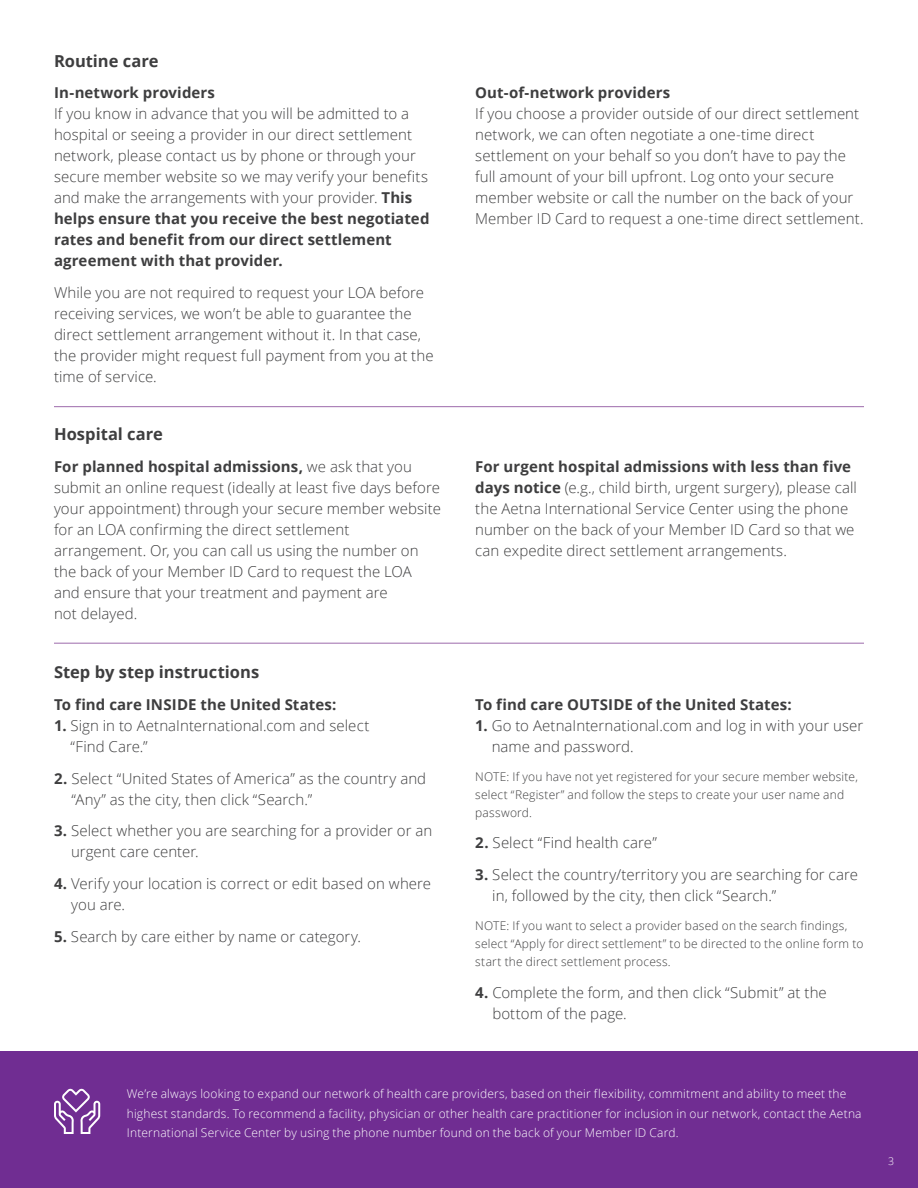
<style>
.page{position:relative;width:918px;height:1188px;background:#fff}
.page>*{position:absolute;margin:0;border:0;box-sizing:border-box;transform-origin:0 0}
.t1{font:700 16.5px "Open Sans";color:#3e3e3f}
.t2{font:300 15px/21px "Open Sans";letter-spacing:.005em;color:#3e3e3f}
.t3{font:700 15px "Open Sans";letter-spacing:.005em;color:#3e3e3f}
.t4{font:300 12px/19.5px "Open Sans";letter-spacing:.015em;color:#fff}
.t5{font:300 12px/18px "Open Sans";letter-spacing:.015em;color:#3e3e3f}
.t6{font:300 10.5px "Open Sans";color:#fff}
.s1{font-weight:700}
</style>
<div class="page">
<div style="left:0;top:1051px;width:918px;height:137px;background:#702d92"></div>
<hr style="left:54px;top:406px;width:810px;height:1px;background:#a87bb5">
<hr style="left:54px;top:643px;width:810px;height:1px;background:#a87bb5">
<svg style="left:54px;top:1089px;width:46px;height:45px"></svg>
<h3 class="t1" style="left:54px;top:49px;width:106px">Routine care</h3>
<p class="t3" style="left:54px;top:82px;width:163px">In-network providers</p>
<p class="t2" style="left:54px;top:103px;width:377px">If you know in advance that you will be admitted to a hospital or seeing a provider in our direct settlement network, please contact us by phone or through your secure member website so we may verify your benefits and make the arrangements with your provider. <span class="s1">This helps ensure that you receive the best negotiated rates and benefit from our direct settlement agreement with that provider.</span></p>
<p class="t2" style="left:54px;top:282px;width:381px">While you are not required to request your LOA before receiving services, we won’t be able to guarantee the direct settlement arrangement without it. In that case, the provider might request full payment from you at the time of service.</p>
<p class="t3" style="left:475px;top:82px;width:197px">Out-of-network providers</p>
<p class="t2" style="left:475px;top:103px;width:390px">If you choose a provider outside of our direct settlement network, we can often negotiate a one-time direct settlement on your behalf so you don’t have to pay the full amount of your bill upfront. Log onto your secure member website or call the number on the back of your Member ID Card to request a one-time direct settlement.</p>
<h3 class="t1" style="left:54px;top:423px;width:111px">Hospital care</h3>
<p class="t2" style="left:54px;top:456px;width:388px"><span class="s1">For planned hospital admissions,</span> we ask that you submit an online request (ideally at least five days before your appointment) through your secure member website for an LOA confirming the direct settlement arrangement. Or, you can call us using the number on the back of your Member ID Card to request the LOA and ensure that your treatment and payment are<br>not delayed.</p>
<p class="t2" style="left:475px;top:456px;width:383px"><span class="s1">For urgent hospital admissions with less than five days notice</span> (e.g., child birth, urgent surgery), please call the Aetna International Service Center using the phone number on the back of your Member ID Card so that we can expedite direct settlement arrangements.</p>
<h3 class="t1" style="left:54px;top:660px;width:207px">Step by step instructions</h3>
<p class="t3" style="left:54px;top:694px;width:284px">To find care INSIDE the United States:</p>
<p class="t2" style="left:71px;top:714px;width:300px;text-indent:-17px"><span class="s1">1.</span> Sign in to AetnaInternational.com and select “Find Care.”</p>
<p class="t2" style="left:71px;top:767px;width:356px;text-indent:-17px"><span class="s1">2.</span> Select “United States of America” as the country and “Any” as the city, then click “Search.”</p>
<p class="t2" style="left:71px;top:820px;width:363px;text-indent:-17px"><span class="s1">3.</span> Select whether you are searching for a provider or an urgent care center.</p>
<p class="t2" style="left:71px;top:873px;width:362px;text-indent:-17px"><span class="s1">4.</span> Verify your location is correct or edit based on where you are.</p>
<p class="t2" style="left:54px;top:926px;width:309px"><span class="s1">5.</span> Search by care either by name or category.</p>
<p class="t3" style="left:475px;top:694px;width:318px">To find care OUTSIDE of the United States:</p>
<p class="t2" style="left:492px;top:714px;width:373px;text-indent:-17px"><span class="s1">1.</span> Go to AetnaInternational.com and log in with your user name and password.</p>
<p class="t5" style="left:475px;top:767px;width:384px">NOTE: If you have not yet registered for your secure member website, select “Register” and follow the steps to create your user name and password.</p>
<p class="t2" style="left:475px;top:832px;width:183px"><span class="s1">2.</span> Select “Find health care”</p>
<p class="t2" style="left:492px;top:864px;width:367px;text-indent:-17px"><span class="s1">3.</span> Select the country/territory you are searching for care in, followed by the city, then click “Search.”</p>
<p class="t5" style="left:475px;top:916px;width:390px">NOTE: If you want to select a provider based on the search findings, select “Apply for direct settlement” to be directed to the online form to start the direct settlement process.</p>
<p class="t2" style="left:492px;top:981px;width:336px;text-indent:-17px"><span class="s1">4.</span> Complete the form, and then click “Submit” at the bottom of the page.</p>
<p class="t4" style="left:127px;top:1084px;width:736px">We’re always looking to expand our network of health care providers, based on their flexibility, commitment and ability to meet the highest standards. To recommend a facility, physician or other health care practitioner for inclusion in our network, contact the Aetna<br>International Service Center by using the phone number found on the back of your Member ID Card.</p>
<p class="t6" style="left:888px;top:1154px;width:7px">3</p>
</div>
